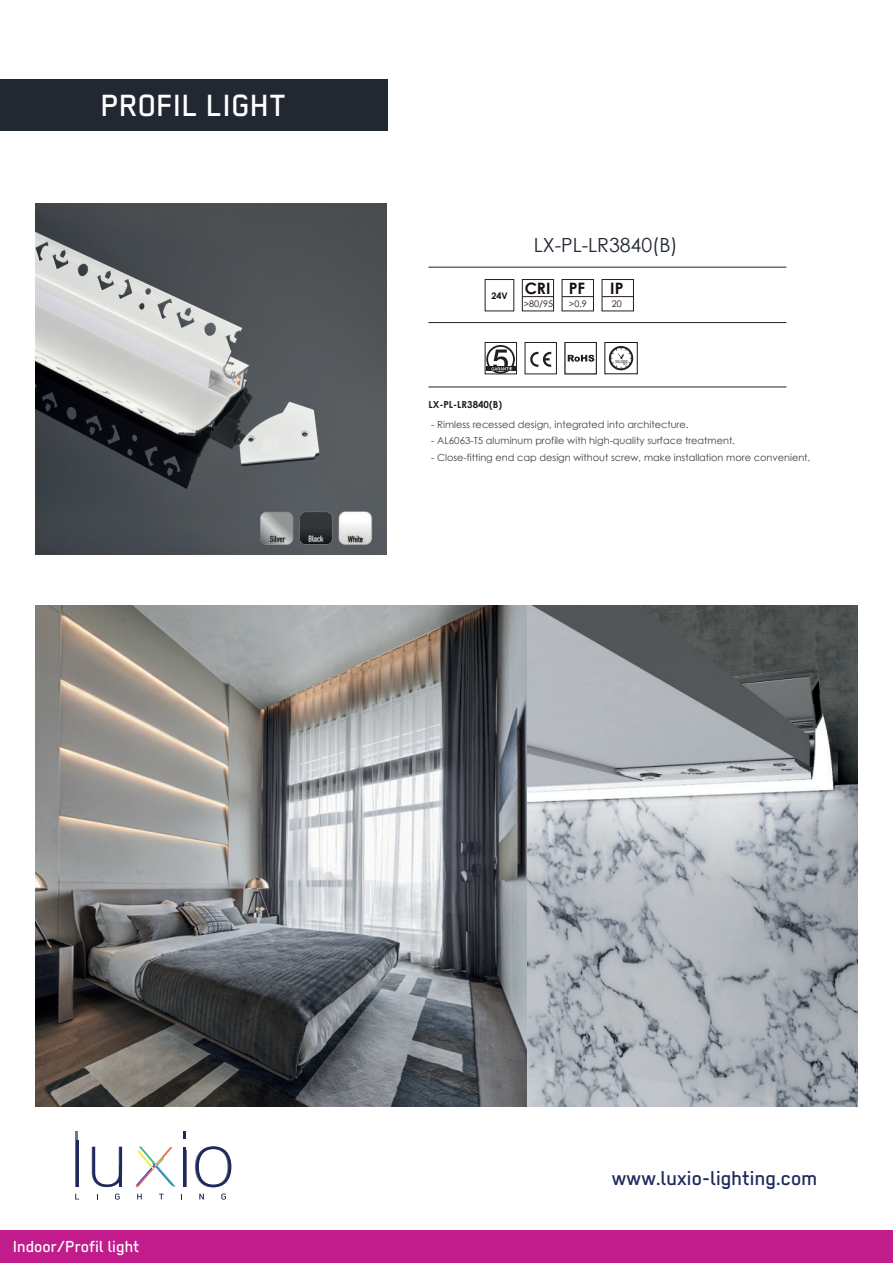
<style>
.page{position:relative;width:893px;height:1263px;background:#fff}
.page>*{position:absolute;margin:0;border:0;box-sizing:border-box;transform-origin:0 0}
.t1{font:500 34.5px "Regular";color:#fff}
.t2{font:500 22.5px "Regular";color:#20295c}
.t3{font:19.5px "Century Gothic";color:#212832}
.t4{font:500 18px "Regular";color:#fff}
.t5{font:700 15.75px "Century Gothic";color:#190d0e}
.t6{font:9.75px "Century Gothic";color:#3e4141}
.t7{font:700 9.75px "Century Gothic";color:#231f20}
.t8{font:9px "Century Gothic";color:#190d0e}
.t9{font:700 9px "Century Gothic";color:#190d0e}
.t10{font:4.5px "Myriad Pro";color:#231f20}
</style>
<div class="page">
<img style="left:35px;top:203px;width:351px;height:351px">
<div style="left:522px;top:279px;width:32px;height:32px;border:1px solid #231f20"></div>
<hr style="left:522px;top:296px;width:32px;height:1px;background:#231f20">
<div style="left:602px;top:279px;width:32px;height:32px;border:1px solid #231f20"></div>
<hr style="left:602px;top:296px;width:31px;height:1px;background:#231f20">
<div style="left:562px;top:279px;width:32px;height:32px;border:1px solid #231f20"></div>
<hr style="left:562px;top:296px;width:31px;height:1px;background:#231f20">
<div style="left:0;top:79px;width:388px;height:51px;background:#212832"></div>
<svg style="left:136px;top:1147px;width:40px;height:40px"></svg>
<hr style="left:183px;top:1147px;width:2px;height:40px;background:#20295c">
<hr style="left:76px;top:1140px;width:3px;height:47px;background:#20295c">
<hr style="left:75px;top:1131px;width:3px;height:56px;background:#20295c">
<svg style="left:92px;top:1147px;width:30px;height:40px"></svg>
<hr style="left:120px;top:1167px;width:2px;height:20px;background:#20295c">
<hr style="left:184px;top:1150px;width:2px;height:37px;background:#20295c">
<svg style="left:183px;top:1131px;width:2px;height:8px"></svg>
<svg style="left:195px;top:1146px;width:36px;height:41px"></svg>
<svg style="left:75px;top:1194px;width:4px;height:5px"></svg>
<svg style="left:115px;top:1193px;width:5px;height:6px"></svg>
<svg style="left:137px;top:1194px;width:5px;height:5px"></svg>
<svg style="left:159px;top:1194px;width:5px;height:5px"></svg>
<svg style="left:199px;top:1194px;width:5px;height:5px"></svg>
<svg style="left:221px;top:1193px;width:5px;height:6px"></svg>
<hr style="left:428px;top:386px;width:358px;height:1px;background:#231f20">
<hr style="left:428px;top:322px;width:358px;height:1px;background:#231f20">
<hr style="left:428px;top:267px;width:358px;height:1px;background:#231f20">
<div style="left:525px;top:342px;width:32px;height:32px;border:1px solid #231f20"></div>
<svg style="left:530px;top:352px;width:21px;height:15px"></svg>
<div style="left:565px;top:342px;width:32px;height:32px;border:1px solid #231f20"></div>
<svg style="left:568px;top:355px;width:26px;height:7px"></svg>
<div style="left:1px;top:1230px;width:892px;height:33px;background:#c11b8c"></div>
<svg style="left:609px;top:346px;width:24px;height:24px"></svg>
<img style="left:256px;top:509px;width:120px;height:36px">
<div style="left:485px;top:342px;width:32px;height:32px;border:1px solid #231f20"></div>
<svg style="left:486px;top:345px;width:30px;height:29px"></svg>
<img style="left:526px;top:605px;width:332px;height:501px">
<img style="left:35px;top:605px;width:491px;height:501px">
<h1 class="t1" style="left:101px;top:86px;width:187px">PROFIL LIGHT</h1>
<p class="t9" style="left:491px;top:289px;width:18px">24V</p>
<h3 class="t3" style="left:534px;top:232px;width:146px">LX-PL-LR3840(B)</h3>
<h3 class="t5" style="left:525px;top:277px;width:27px">CRI</h3>
<p class="t8" style="left:524px;top:298px;width:31px">&gt;80/95</p>
<h3 class="t5" style="left:569px;top:277px;width:18px">PF</h3>
<p class="t8" style="left:569px;top:298px;width:19px">&gt;0.9</p>
<h3 class="t5" style="left:610px;top:277px;width:15px">IP</h3>
<p class="t8" style="left:612px;top:298px;width:11px">20</p>
<p class="t7" style="left:428px;top:397px;width:75px">LX-PL-LR3840(B)</p>
<p class="t10" style="left:615px;top:358px;width:14px">50,000</p>
<p class="t6" style="left:431px;top:417px;width:259px">- Rimless recessed design, integrated into architecture.</p>
<p class="t6" style="left:431px;top:434px;width:305px">- AL6063-T5 aluminum profile with high-quality surface treatment.</p>
<p class="t6" style="left:431px;top:450px;width:381px">- Close-fitting end cap design without screw, make installation more convenient.</p>
<h3 class="t4" style="left:13px;top:1236px;width:128px">Indoor/Profil light</h3>
<h2 class="t2" style="left:612px;top:1165px;width:207px">www.luxio-lighting.com</h2>
</div>
